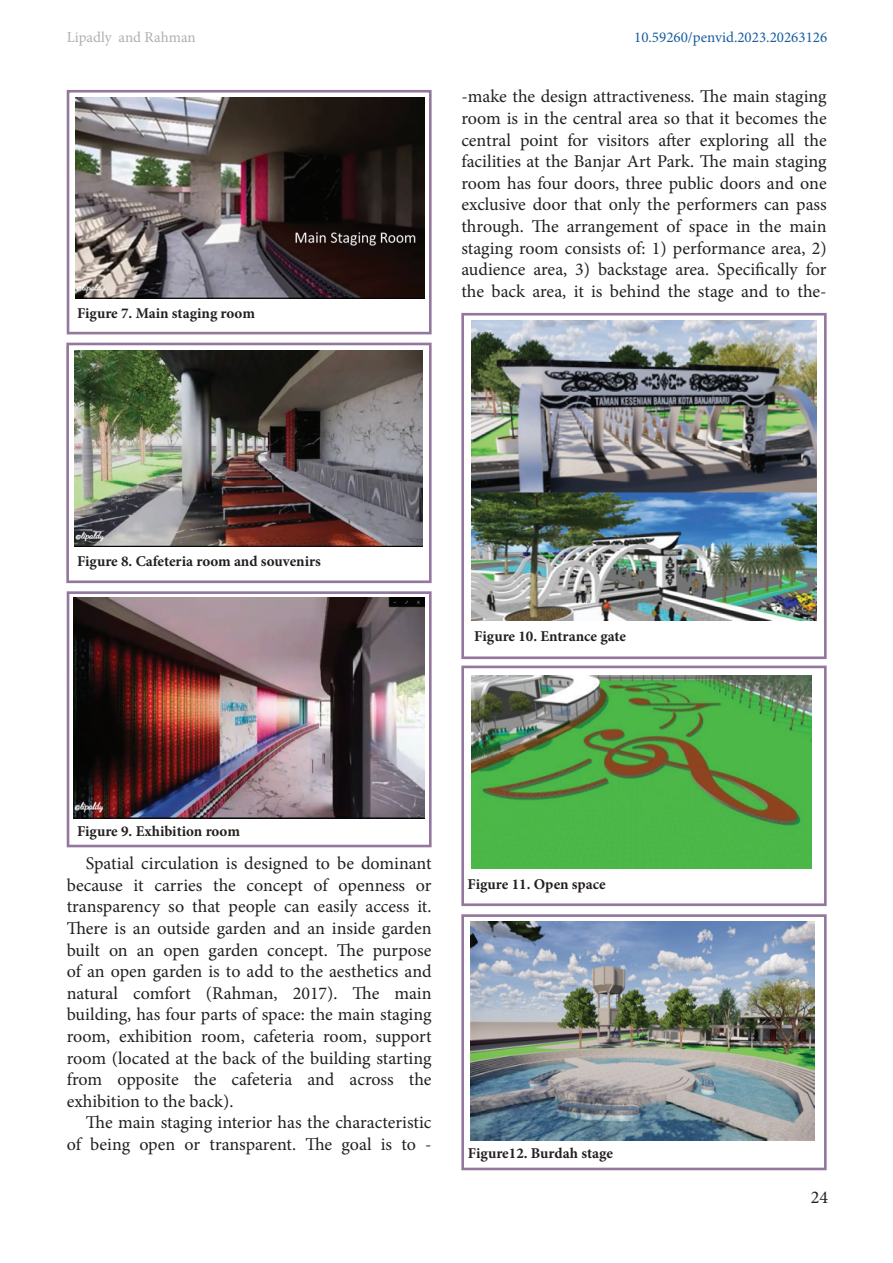
<style>
.page{position:relative;width:893px;height:1263px;background:#fff}
.page>*{position:absolute;margin:0;border:0;box-sizing:border-box;transform-origin:0 0}
.Paragraph{font:18px/21.6px "Minion Pro";letter-spacing:-.005em;color:#231f20;text-align:justify}
.Keterangan{font:700 15px "Minion Pro";color:#231f20}
.t1{font:15px "Minion Pro";color:#175d9e}
.t2{font:15px "Minion Pro";color:#aeafb3}
</style>
<div class="page">
<img style="left:75px;top:97px;width:350px;height:202px">
<div style="left:67px;top:90px;width:365px;height:244px;border:3px solid #93779d"></div>
<img style="left:74px;top:350px;width:348px;height:196px">
<div style="left:66px;top:343px;width:366px;height:240px;border:3px solid #93779d"></div>
<img style="left:74px;top:598px;width:350px;height:221px">
<div style="left:67px;top:591px;width:365px;height:256px;border:3px solid #93779d"></div>
<img style="left:471px;top:320px;width:346px;height:300px">
<div style="left:461px;top:313px;width:366px;height:346px;border:3px solid #93779d"></div>
<img style="left:471px;top:675px;width:341px;height:194px">
<div style="left:461px;top:666px;width:366px;height:240px;border:3px solid #93779d"></div>
<img style="left:470px;top:921px;width:345px;height:219px">
<div style="left:461px;top:914px;width:366px;height:256px;border:3px solid #93779d"></div>
<p class="t2" style="left:67px;top:28px;width:130px">Lipadly and Rahman</p>
<p class="t1" style="left:634px;top:28px;width:195px">10.59260/penvid.2023.20263126</p>
<p class="Keterangan" style="left:77px;top:302px;width:179px">Figure 7. Main staging room</p>
<p class="Paragraph" style="left:461px;top:86px;width:367px">-make the design attractiveness. The main staging room is in the central area so that it becomes the central point for visitors after exploring all the facilities at the Banjar Art Park. The main staging room has four doors, three public doors and one exclusive door that only the performers can pass through. The arrangement of space in the main staging room consists of: 1) performance area, 2) audience area, 3) backstage area. Specifically for the back area, it is behind the stage and to the-</p>
<p class="Keterangan" style="left:77px;top:551px;width:245px">Figure 8. Cafeteria room and souvenirs</p>
<p class="Keterangan" style="left:474px;top:625px;width:153px">Figure 10. Entrance gate</p>
<p class="Keterangan" style="left:77px;top:820px;width:165px">Figure 9. Exhibition room</p>
<p class="Paragraph" style="left:67px;top:853px;width:366px;text-indent:19px">Spatial circulation is designed to be dominant because it carries the concept of openness or transparency so that people can easily access it.<br>There is an outside garden and an inside garden built on an open garden concept. The purpose of an open garden is to add to the aesthetics and natural comfort (Rahman, 2017). The main building, has four parts of space: the main staging room, exhibition room, cafeteria room, support room (located at the back of the building starting from opposite the cafeteria and across the exhibition to the back).</p>
<p class="Paragraph" style="left:67px;top:1112px;width:366px;text-align:right">The main staging interior has the characteristic<br>of being open or transparent. The goal is to -</p>
<p class="Keterangan" style="left:468px;top:874px;width:140px">Figure 11. Open space</p>
<p class="Keterangan" style="left:468px;top:1143px;width:147px">Figure12. Burdah stage</p>
<p class="Paragraph" style="left:811px;top:1186px;width:19px">24</p>
</div>
